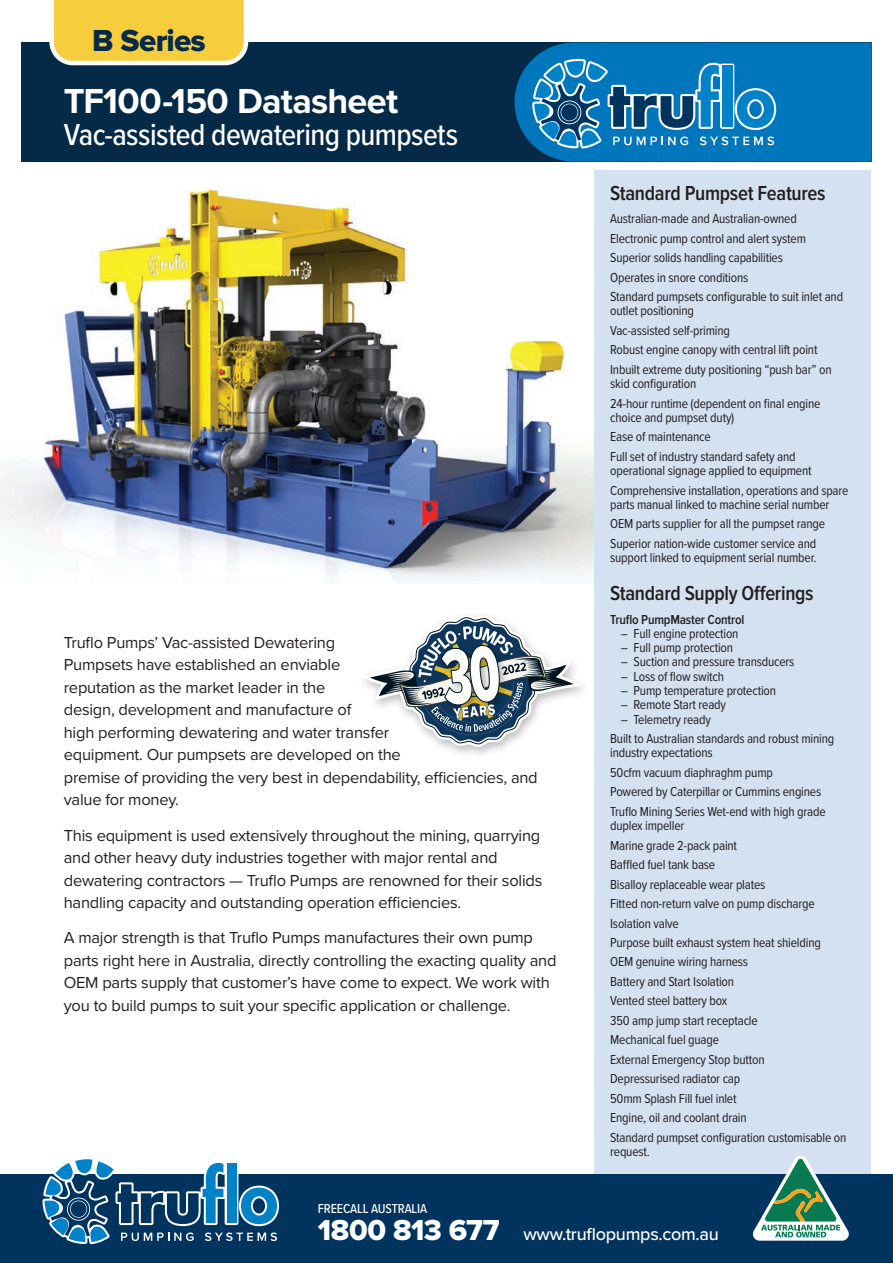
<style>
.page{position:relative;width:893px;height:1263px;background:#fff}
.page>*{position:absolute;margin:0;border:0;box-sizing:border-box;transform-origin:0 0}
.t1{font:700 36px "Proxima Nova";letter-spacing:-.02em;color:#fff}
.t2{font:500 31.5px "Proxima Nova Cond";letter-spacing:-.02em;color:#fff}
.t3{font:31.5px "Proxima Nova Extrabld";letter-spacing:-.025em;color:#042a47}
.t4{font:600 21px "Proxima Nova Cond";letter-spacing:-.015em;color:#231f20}
.t5{font:500 18px "Proxima Nova";letter-spacing:-.015em;color:#fff}
.t6{font:16.5px/22.5px "Proxima Nova";letter-spacing:-.015em;color:#231f20}
.t7{font:13.5px/19.5px "Proxima Nova Cond";letter-spacing:-.015em;color:#231f20}
.t8{font:600 13.5px "Proxima Nova Cond";letter-spacing:-.015em;color:#231f20}
.t9{font:500 13.5px "Proxima Nova Cond";letter-spacing:-.01em;color:#fff}
.s1{font-family:"Proxima Nova Extrabld";font-weight:400;font-size:30px}
</style>
<div class="page">
<img style="left:0;top:189px;width:594px;height:392px">
<div style="left:594px;top:170px;width:276px;height:1014px;background:#d4e1f1"></div>
<div style="left:21px;top:43px;width:851px;height:119px;background:#042a47"></div>
<svg style="left:514px;top:43px;width:358px;height:119px;background:#157bb8"></svg>
<div style="left:0;top:1175px;width:893px;height:88px;background:#00345e"></div>
<svg style="left:43px;top:1159px;width:236px;height:85px"></svg>
<svg style="left:753px;top:1155px;width:96px;height:86px"></svg>
<svg style="left:364px;top:616px;width:219px;height:131px"></svg>
<svg style="left:47px;top:0;width:204px;height:66px;background:#edcd54"></svg>
<h2 class="t3" style="left:92px;top:22px;width:115px">B Series</h2>
<h1 class="t1" style="left:64px;top:75px;width:336px">TF100-150 Datasheet</h1>
<h2 class="t2" style="left:64px;top:111px;width:396px">Vac-assisted dewatering pumpsets</h2>
<p class="t6" style="left:64px;top:630px;width:475px">Truflo Pumps’ Vac-assisted Dewatering<br>Pumpsets have established an enviable<br>reputation as the market leader in the<br>design, development and manufacture of<br>high performing dewatering and water transfer<br>equipment. Our pumpsets are developed on the<br>premise of providing the very best in dependability, efficiencies, and value for money.</p>
<p class="t6" style="left:64px;top:823px;width:480px">This equipment is used extensively throughout the mining, quarrying and other heavy duty industries together with major rental and dewatering contractors — Truflo Pumps are renowned for their solids handling capacity and outstanding operation efficiencies.</p>
<p class="t6" style="left:64px;top:926px;width:494px">A major strength is that Truflo Pumps manufactures their own pump parts right here in Australia, directly controlling the exacting quality and OEM parts supply that customer’s have come to expect. We work with you to build pumps to suit your specific application or challenge.</p>
<h3 class="t4" style="left:610px;top:181px;width:217px">Standard Pumpset Features</h3>
<p class="t7" style="left:610px;top:208px;width:234px">Australian-made and Australian-owned Electronic pump control and alert system Superior solids handling capabilities<br>Operates in snore conditions<br>Standard pumpsets configurable to suit inlet and</p>
<p class="t7" style="left:610px;top:301px;width:223px">outlet positioning<br>Vac-assisted self-priming<br>Robust engine canopy with central lift point Inbuilt extreme duty positioning “push bar” on</p>
<p class="t7" style="left:610px;top:373px;width:212px">skid configuration<br>24-hour runtime (dependent on final engine</p>
<p class="t7" style="left:610px;top:407px;width:187px">choice and pumpset duty)<br>Ease of maintenance<br>Full set of industry standard safety and</p>
<p class="t7" style="left:610px;top:460px;width:240px">operational signage applied to equipment<br>Comprehensive installation, operations and spare</p>
<p class="t7" style="left:610px;top:494px;width:221px">parts manual linked to machine serial number<br>OEM parts supplier for all the pumpset range<br>Superior nation-wide customer service and</p>
<p class="t7" style="left:610px;top:547px;width:208px">support linked to equipment serial number.</p>
<h3 class="t4" style="left:610px;top:582px;width:205px">Standard Supply Offerings</h3>
<p class="t8" style="left:610px;top:612px;width:136px">Truflo PumpMaster Control</p>
<p class="t7" style="left:621px;top:623px;width:119px">– Full engine protection</p>
<p class="t7" style="left:621px;top:637px;width:114px">– Full pump protection</p>
<p class="t7" style="left:621px;top:652px;width:175px">– Suction and pressure transducers</p>
<p class="t7" style="left:621px;top:666px;width:105px">– Loss of flow switch</p>
<p class="t7" style="left:621px;top:680px;width:157px">– Pump temperature protection</p>
<p class="t7" style="left:621px;top:694px;width:107px">– Remote Start ready</p>
<p class="t7" style="left:610px;top:709px;width:226px;text-indent:11px">– Telemetry ready<br>Built to Australian standards and robust mining</p>
<p class="t7" style="left:610px;top:742px;width:217px">industry expectations<br>50cfm vacuum diaphraghm pump<br>Powered by Caterpillar or Cummins engines Truflo Mining Series Wet-end with high grade</p>
<p class="t7" style="left:610px;top:815px;width:238px">duplex impeller<br>Marine grade 2-pack paint<br>Baffled fuel tank base<br>Bisalloy replaceable wear plates<br>Fitted non-return valve on pump discharge<br>Isolation valve<br>Purpose built exhaust system heat shielding<br>OEM genuine wiring harness<br>Battery and Start Isolation<br>Vented steel battery box<br>350 amp jump start receptacle<br>Mechanical fuel guage<br>External Emergency Stop button<br>Depressurised radiator cap<br>50mm Splash Fill fuel inlet<br>Engine, oil and coolant drain<br>Standard pumpset configuration customisable on</p>
<p class="t7" style="left:610px;top:1141px;width:41px">request.</p>
<p class="t9" style="left:318px;top:1199px;width:111px">FREECALL AUSTRALIA</p>
<h3 class="t5" style="left:318px;top:1221px;width:403px"><span class="s1">1800 813 677</span> www.truflopumps.com.au</h3>
</div>
